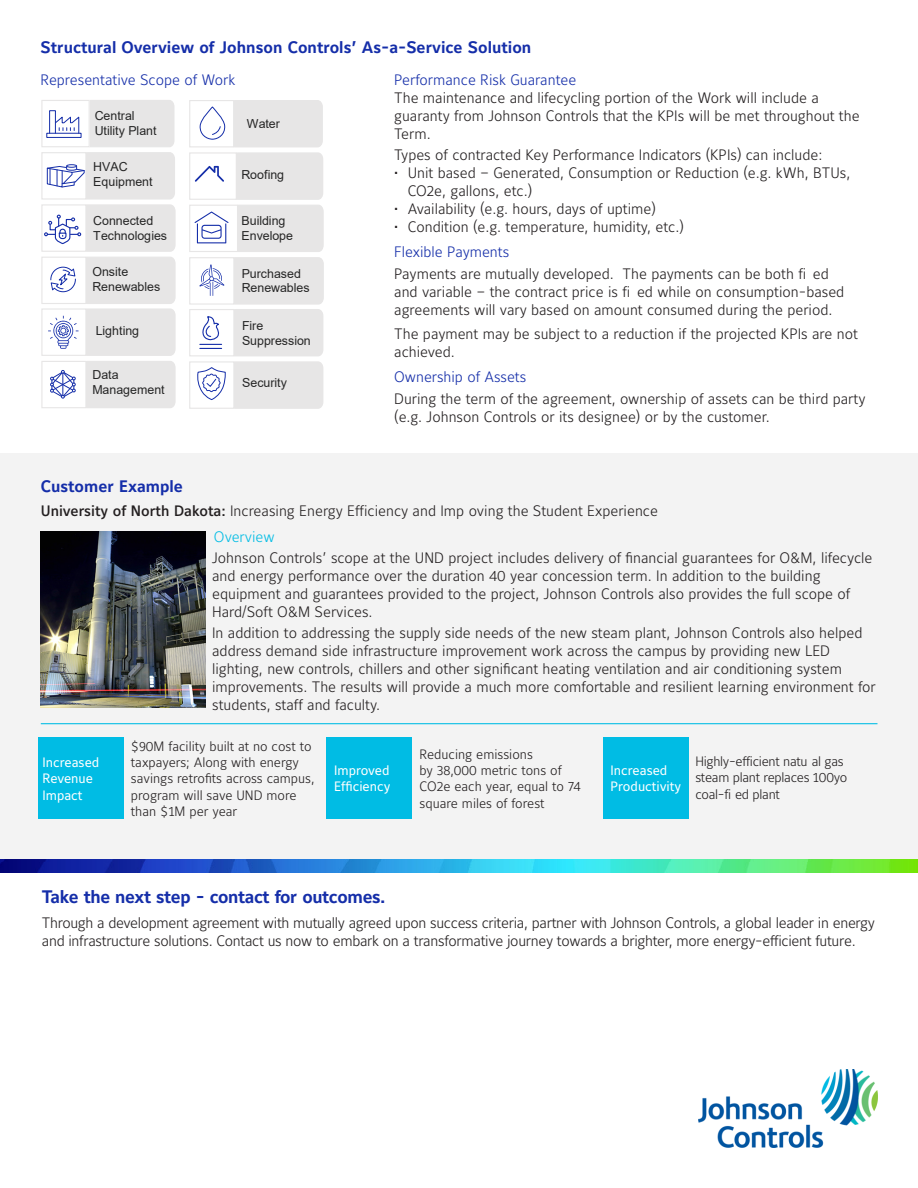
<style>
.page{position:relative;width:918px;height:1188px;background:#fff}
.page>*{position:absolute;margin:0;border:0;box-sizing:border-box;transform-origin:0 0}
.t1{font:700 18px "Maurea Jci Lf ML";letter-spacing:-.02em;color:#152ea9}
.t2{font:700 16.5px "Maurea Jci Lf ML";color:#152ea9}
.t3{font:300 15px/18px "Maurea Jci Lf ML";color:#231f20}
.t4{font:300 15px/18px "Maurea Jci Lf ML";letter-spacing:-.02em;color:#231f20}
.t5{font:300 15px "Maurea Jci Lf ML";color:#152ea9}
.t6{font:300 15px "Maurea Jci Lf ML";color:#00bce4}
.t7{font:300 13.5px/16.2px "Maurea Jci Lf ML";color:#231f20}
.t8{font:300 13.5px/16.2px "Maurea Jci Lf ML";letter-spacing:-.02em;color:#231f20}
.t9{font:13.5px/16.2px "Maurea Jci Lf ML";color:#fff}
.t10{font:12.45px/14.9px "Arial";color:#262626}
.s1{font-weight:500}
</style>
<div class="page">
<div style="left:0;top:454px;width:918px;height:406px;background:#f3f3f3"></div>
<div style="left:39px;top:738px;width:85px;height:81px;background:#00bce4"></div>
<div style="left:326px;top:738px;width:86px;height:81px;background:#00bce4"></div>
<img style="left:41px;top:531px;width:164px;height:177px">
<div style="left:604px;top:738px;width:85px;height:81px;background:#00bce4"></div>
<img style="left:0;top:860px;width:918px;height:12px">
<img style="left:698px;top:1069px;width:180px;height:78px">
<hr style="left:41px;top:723px;width:836px;height:1px;background:#00bce4">
<div style="left:41px;top:308px;width:45px;height:48px;border:1px solid #e7e6e6"></div>
<div style="left:189px;top:257px;width:45px;height:48px;border:1px solid #e7e6e6"></div>
<div style="left:41px;top:152px;width:45px;height:48px;border:1px solid #e7e6e6"></div>
<div style="left:41px;top:100px;width:49px;height:47px;border:1px solid #e7e6e6"></div>
<div style="left:41px;top:361px;width:45px;height:47px;border:1px solid #e7e6e6"></div>
<div style="left:41px;top:257px;width:45px;height:47px;border:1px solid #e7e6e6"></div>
<div style="left:189px;top:205px;width:49px;height:47px;border:1px solid #e7e6e6"></div>
<div style="left:189px;top:152px;width:48px;height:48px;background:#fff;border:1px solid #e7e6e6"></div>
<div style="left:189px;top:100px;width:45px;height:47px;border:1px solid #e7e6e6"></div>
<div style="left:189px;top:309px;width:45px;height:47px;border:1px solid #e7e6e6"></div>
<div style="left:41px;top:204px;width:45px;height:48px;border:1px solid #e7e6e6"></div>
<svg style="left:44px;top:100px;width:132px;height:308px"></svg>
<div style="left:189px;top:361px;width:45px;height:48px;border:1px solid #e7e6e6"></div>
<svg style="left:195px;top:100px;width:129px;height:309px"></svg>
<p class="t2" style="left:40px;top:37px;width:492px">Structural Overview of Johnson Controls’ As-a-Service Solution</p>
<p class="t5" style="left:40px;top:70px;width:197px">Representative Scope of Work</p>
<p class="t10" style="left:95px;top:108px;width:63px">Central<br>Utility Plant</p>
<p class="t10" style="left:247px;top:116px;width:35px">Water</p>
<p class="t10" style="left:93px;top:159px;width:61px">HVAC<br>Equipment</p>
<p class="t10" style="left:93px;top:213px;width:75px">Connected<br>Technologies</p>
<p class="t10" style="left:92px;top:264px;width:69px">Onsite<br>Renewables</p>
<p class="t10" style="left:96px;top:323px;width:45px">Lighting</p>
<p class="t10" style="left:92px;top:367px;width:74px">Data<br>Management</p>
<p class="t10" style="left:241px;top:167px;width:44px">Roofing</p>
<p class="t10" style="left:242px;top:213px;width:53px">Building<br>Envelope</p>
<p class="t10" style="left:242px;top:266px;width:69px">Purchased<br>Renewables</p>
<p class="t10" style="left:242px;top:318px;width:70px">Fire<br>Suppression</p>
<p class="t10" style="left:242px;top:375px;width:46px">Security</p>
<p class="t5" style="left:394px;top:70px;width:184px">Performance Risk Guarantee</p>
<p class="t3" style="left:394px;top:88px;width:467px">The maintenance and lifecycling portion of the Work will include a guaranty from Johnson Controls that the KPIs will be met throughout the<br>Term.</p>
<p class="t3" style="left:394px;top:146px;width:430px">Types of contracted Key Performance Indicators (KPIs) can include:</p>
<p class="t3" style="left:408px;top:164px;width:444px;text-indent:-14px">• Unit based – Generated, Consumption or Reduction (e.g. kWh, BTUs,<br>CO2e, gallons, etc.)</p>
<p class="t3" style="left:394px;top:200px;width:263px">• Availability (e.g. hours, days of uptime)</p>
<p class="t3" style="left:394px;top:218px;width:291px">• Condition (e.g. temperature, humidity, etc.)</p>
<p class="t5" style="left:394px;top:243px;width:117px">Flexible Payments</p>
<p class="t3" style="left:394px;top:264px;width:452px">Payments are mutually developed. The payments can be both fi ed and variable – the contract price is fi ed while on consumption-based agreements will vary based on amount consumed during the period.</p>
<p class="t3" style="left:394px;top:325px;width:465px">The payment may be subject to a reduction if the projected KPIs are not achieved.</p>
<p class="t5" style="left:394px;top:368px;width:134px">Ownership of Assets</p>
<p class="t3" style="left:394px;top:389px;width:473px">During the term of the agreement, ownership of assets can be third party (e.g. Johnson Controls or its designee) or by the customer.</p>
<p class="t2" style="left:41px;top:476px;width:144px">Customer Example</p>
<p class="t3" style="left:41px;top:502px;width:619px"><span class="s1">University of North Dakota:</span> Increasing Energy Efficiency and Imp oving the Student Experience</p>
<p class="t3" style="left:212px;top:548px;width:662px">Johnson Controls’ scope at the UND project includes delivery of financial guarantees for O&amp;M, lifecycle and energy performance over the duration 40 year concession term. In addition to the building equipment and guarantees provided to the project, Johnson Controls also provides the full scope of Hard/Soft O&amp;M Services.</p>
<p class="t3" style="left:212px;top:624px;width:665px">In addition to addressing the supply side needs of the new steam plant, Johnson Controls also helped address demand side infrastructure improvement work across the campus by providing new LED lighting, new controls, chillers and other significant heating ventilation and air conditioning system improvements. The results will provide a much more comfortable and resilient learning environment for students, staff and faculty.</p>
<p class="t6" style="left:214px;top:528px;width:62px">Overview</p>
<p class="t9" style="left:42px;top:754px;width:58px">Increased<br>Revenue<br>Impact</p>
<p class="t7" style="left:131px;top:738px;width:185px">$90M facility built at no cost to taxpayers; Along with energy savings retrofits across campus, program will save UND more than $1M per year</p>
<p class="t7" style="left:420px;top:746px;width:163px">Reducing emissions<br>by 38,000 metric tons of<br>CO2e each year, equal to 74 square miles of forest</p>
<p class="t8" style="left:695px;top:753px;width:153px">Highly-efficient natu al gas steam plant replaces 100yo coal-fi ed plant</p>
<p class="t9" style="left:334px;top:762px;width:58px">Improved<br>Efficiency</p>
<p class="t9" style="left:611px;top:762px;width:72px">Increased<br>Productivity</p>
<p class="t1" style="left:42px;top:886px;width:345px">Take the next step - contact for outcomes.</p>
<p class="t4" style="left:42px;top:913px;width:835px">Through a development agreement with mutually agreed upon success criteria, partner with Johnson Controls, a global leader in energy and infrastructure solutions. Contact us now to embark on a transformative journey towards a brighter, more energy-efficient future.</p>
</div>
